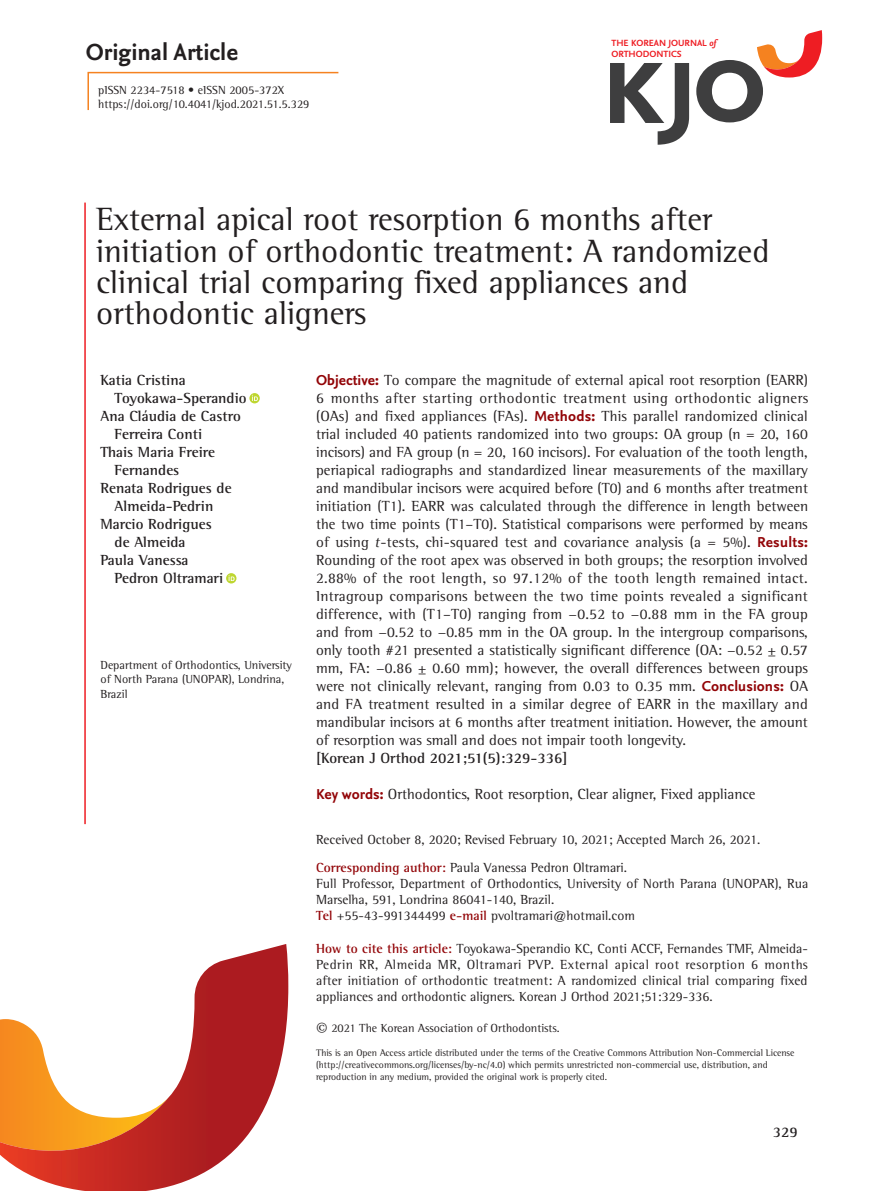
<style>
.page{position:relative;width:893px;height:1191px;background:#fff}
.page>*{position:absolute;margin:0;border:0;box-sizing:border-box;transform-origin:0 0}
.t1{font:33px/31.3px "Rotis Semi Serif Std";color:#231f20}
.t2{font:700 24.3px "Nexus Sans";color:#231f20}
.t3{font:15px/18px "Rotis Semi Serif Std";color:#231f20;text-align:justify}
.t4{font:700 15px "Rotis Semi Serif Std";color:#231f20}
.t5{font:13.5px/16.2px "Rotis Semi Serif Std";color:#231f20}
.t6{font:12px/14.4px "Rotis Semi Serif Std";color:#231f20}
.t7{font:9.75px/11.7px "Rotis Semi Serif Std";color:#231f20}
.t8{font:9.45px "Nexus Sans Bold SC";color:#ee1d23}
.s1{font-family:"Nexus Sans";font-weight:700;font-style:italic}
.s2{font-family:"Nexus Sans";font-weight:700;color:#920407}
.s3{font-style:italic}
.s4{font-weight:700;color:#920407}
.s5{font-family:"Minion Pro";font-size:16.5px}
</style>
<div class="page">
<svg style="left:0;top:944px;width:288px;height:247px"></svg>
<svg style="left:249px;top:393px;width:11px;height:10px"></svg>
<svg style="left:252px;top:395px;width:6px;height:6px"></svg>
<svg style="left:226px;top:573px;width:10px;height:10px"></svg>
<svg style="left:229px;top:575px;width:6px;height:6px"></svg>
<hr style="left:84px;top:203px;width:2px;height:621px;background:#ee1d23">
<svg style="left:696px;top:30px;width:126px;height:92px"></svg>
<svg style="left:610px;top:63px;width:79px;height:82px"></svg>
<svg style="left:87px;top:71px;width:252px;height:40px"></svg>
<p class="t8" style="left:611px;top:37px;width:106px">THE KOREAN JOURNAL <span class="s1">of</span></p>
<h2 class="t2" style="left:86px;top:37px;width:154px">Original Article</h2>
<p class="t8" style="left:611px;top:48px;width:72px">ORTHODONTICS</p>
<p class="t6" style="left:98px;top:82px;width:213px">pISSN 2234-7518 • eISSN 2005-372X https://doi.org/10.4041/kjod.2021.51.5.329</p>
<h1 class="t1" style="left:96px;top:203px;width:675px">External apical root resorption 6 months after initiation of orthodontic treatment: A randomized clinical trial comparing fixed appliances and orthodontic aligners</h1>
<p class="t4" style="left:100px;top:371px;width:87px">Katia Cristina</p>
<p class="t4" style="left:115px;top:389px;width:134px">Toyokawa-Sperandio</p>
<p class="t4" style="left:100px;top:407px;width:142px">Ana Cláudia de Castro</p>
<p class="t4" style="left:115px;top:425px;width:89px">Ferreira Conti</p>
<p class="t4" style="left:100px;top:443px;width:116px">Thais Maria Freire</p>
<p class="t4" style="left:115px;top:461px;width:66px">Fernandes</p>
<p class="t4" style="left:100px;top:479px;width:133px">Renata Rodrigues de</p>
<p class="t4" style="left:115px;top:497px;width:100px">Almeida-Pedrin</p>
<p class="t4" style="left:100px;top:515px;width:113px">Marcio Rodrigues</p>
<p class="t4" style="left:115px;top:533px;width:72px">de Almeida</p>
<p class="t4" style="left:100px;top:551px;width:90px">Paula Vanessa</p>
<p class="t4" style="left:115px;top:569px;width:110px">Pedron Oltramari</p>
<p class="t6" style="left:100px;top:657px;width:193px">Department of Orthodontics, University of North Parana (UNOPAR), Londrina,<br>Brazil</p>
<p class="t3" style="left:316px;top:371px;width:494px"><span class="s2">Objective:</span> To compare the magnitude of external apical root resorption (EARR)<br>6 months after starting orthodontic treatment using orthodontic aligners (OAs) and fixed appliances (FAs). <span class="s2">Methods:</span> This parallel randomized clinical trial included 40 patients randomized into two groups: OA group (n = 20, 160 incisors) and FA group (n = 20, 160 incisors). For evaluation of the tooth length, periapical radiographs and standardized linear measurements of the maxillary and mandibular incisors were acquired before (T0) and 6 months after treatment initiation (T1). EARR was calculated through the difference in length between the two time points (T1–T0). Statistical comparisons were performed by means of using <span class="s3">t</span>-tests, chi-squared test and covariance analysis (a = 5%). <span class="s2">Results:<br></span>Rounding of the root apex was observed in both groups; the resorption involved 2.88% of the root length, so 97.12% of the tooth length remained intact.<br>Intragroup comparisons between the two time points revealed a significant difference, with (T1–T0) ranging from −0.52 to −0.88 mm in the FA group and from −0.52 to −0.85 mm in the OA group. In the intergroup comparisons, only tooth #21 presented a statistically significant difference (OA: −0.52 ± 0.57 mm, FA: −0.86 ± 0.60 mm); however, the overall differences between groups were not clinically relevant, ranging from 0.03 to 0.35 mm. <span class="s2">Conclusions:</span> OA and FA treatment resulted in a similar degree of EARR in the maxillary and mandibular incisors at 6 months after treatment initiation. However, the amount of resorption was small and does not impair tooth longevity.</p>
<p class="t4" style="left:316px;top:749px;width:253px">[Korean J Orthod 2021;51(5):329-336]</p>
<p class="t3" style="left:316px;top:785px;width:441px"><span class="s2">Key words:</span> Orthodontics, Root resorption, Clear aligner, Fixed appliance</p>
<p class="t5" style="left:316px;top:825px;width:446px;line-height:28px">Received October 8, 2020; Revised February 10, 2021; Accepted March 26, 2021.<br><span class="s4">Corresponding author:</span> Paula Vanessa Pedron Oltramari.</p>
<p class="t5" style="left:316px;top:875px;width:494px">Full Professor, Department of Orthodontics, University of North Parana (UNOPAR), Rua<br>Marselha, 591, Londrina 86041-140, Brazil.<br><span class="s4">Tel</span> +55-43-991344499 <span class="s4">e-mail</span> pvoltramari@hotmail.com</p>
<p class="t5" style="left:316px;top:940px;width:493px;text-align:justify"><span class="s4">How to cite this article:</span> Toyokawa-Sperandio KC, Conti ACCF, Fernandes TMF, Almeida-Pedrin RR, Almeida MR, Oltramari PVP. External apical root resorption 6 months after initiation of orthodontic treatment: A randomized clinical trial comparing fixed appliances and orthodontic aligners. Korean J Orthod 2021;51:329-336.</p>
<p class="t6" style="left:316px;top:1020px;width:245px"><span class="s5">©</span> 2021 The Korean Association of Orthodontists.</p>
<p class="t7" style="left:316px;top:1047px;width:480px">This is an Open Access article distributed under the terms of the Creative Commons Attribution Non-Commercial License (http://creativecommons.org/licenses/by-nc/4.0) which permits unrestricted non-commercial use, distribution, and reproduction in any medium, provided the original work is properly cited.</p>
<p class="t4" style="left:773px;top:1122px;width:27px">329</p>
</div>
